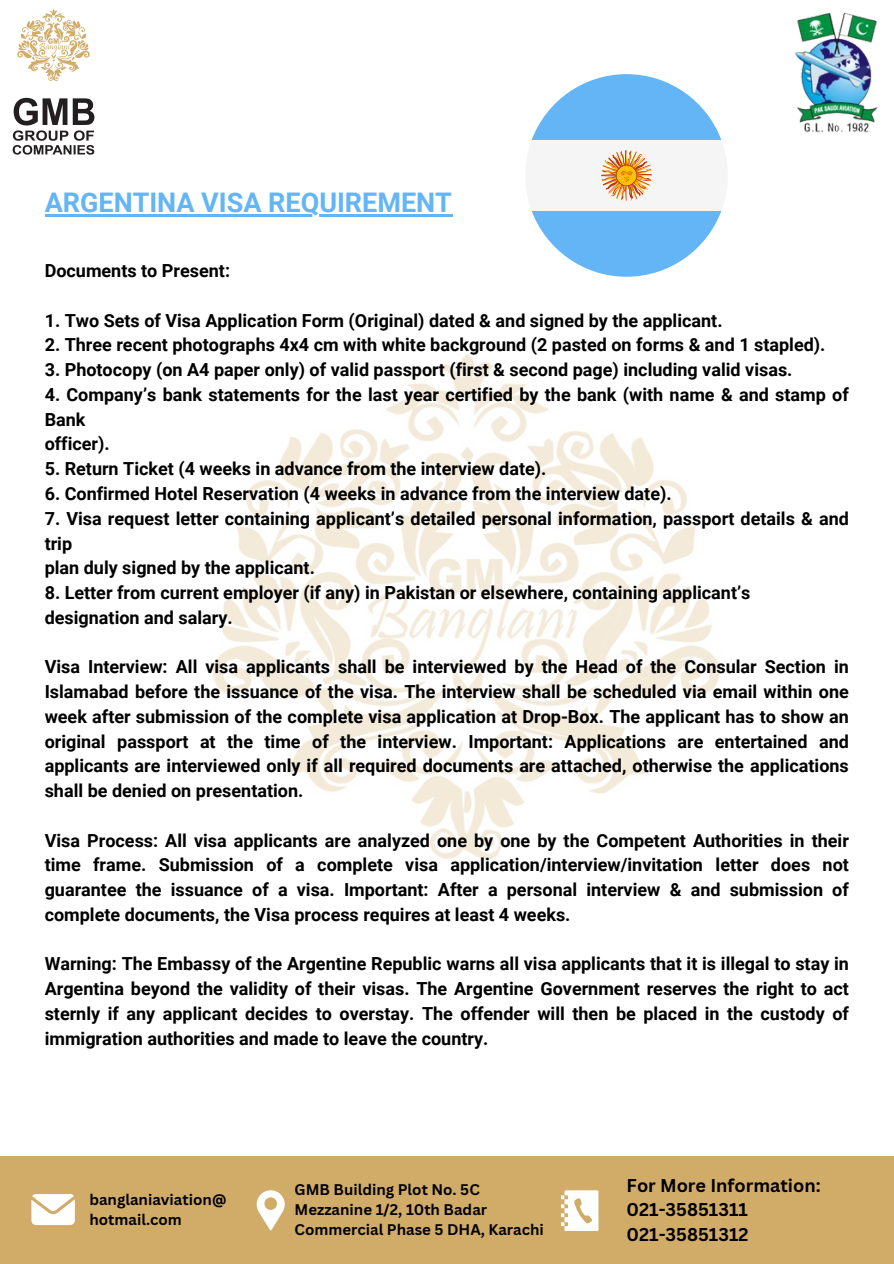
<style>
.page{position:relative;width:894px;height:1264px;background:#fff}
.page>*{position:absolute;margin:0;border:0;box-sizing:border-box;transform-origin:0 0}
.t1{font:700 27px "Roboto";color:#64b5f6}
.t2{font:700 18px/24.8px "Roboto";color:#000;text-align:justify}
.t3{font:700 18px "Canva Sans";color:#000}
.t4{font:700 15px/20.2px "Canva Sans";color:#000}
</style>
<div class="page">
<img style="left:213px;top:354px;width:507px;height:506px">
<img style="left:12px;top:9px;width:83px;height:146px">
<img style="left:795px;top:12px;width:83px;height:121px">
<div style="left:0;top:1155px;width:893px;height:108px;background:#d1ac69"></div>
<svg style="left:256px;top:1190px;width:29px;height:40px"></svg>
<svg style="left:31px;top:1194px;width:44px;height:30px"></svg>
<svg style="left:561px;top:1190px;width:37px;height:40px"></svg>
<svg style="left:531px;top:74px;width:191px;height:203px"></svg>
<hr style="left:45px;top:214px;width:407px;height:2px;background:#64b5f6">
<p class="t1" style="left:45px;top:187px;width:408px">ARGENTINA VISA REQUIREMENT</p>
<p class="t2" style="left:45px;top:258px;width:187px">Documents to Present:</p>
<p class="t2" style="left:45px;top:308px;width:679px">1. Two Sets of Visa Application Form (Original) dated &amp; and signed by the applicant.</p>
<p class="t2" style="left:45px;top:333px;width:782px">2. Three recent photographs 4x4 cm with white background (2 pasted on forms &amp; and 1 stapled).</p>
<p class="t2" style="left:45px;top:357px;width:749px">3. Photocopy (on A4 paper only) of valid passport (first &amp; second page) including valid visas.</p>
<p class="t2" style="left:45px;top:382px;width:805px">4. Company’s bank statements for the last year certified by the bank (with name &amp; and stamp of<br>Bank</p>
<p class="t2" style="left:45px;top:432px;width:67px">officer).</p>
<p class="t2" style="left:45px;top:456px;width:503px">5. Return Ticket (4 weeks in advance from the interview date).</p>
<p class="t2" style="left:45px;top:481px;width:628px">6. Confirmed Hotel Reservation (4 weeks in advance from the interview date).</p>
<p class="t2" style="left:45px;top:506px;width:805px">7. Visa request letter containing applicant’s detailed personal information, passport details &amp; and trip</p>
<p class="t2" style="left:45px;top:555px;width:272px">plan duly signed by the applicant.</p>
<p class="t2" style="left:45px;top:580px;width:707px">8. Letter from current employer (if any) in Pakistan or elsewhere, containing applicant’s</p>
<p class="t2" style="left:45px;top:605px;width:189px">designation and salary.</p>
<p class="t2" style="left:45px;top:654px;width:805px">Visa Interview: All visa applicants shall be interviewed by the Head of the Consular Section in Islamabad before the issuance of the visa. The interview shall be scheduled via email within one week after submission of the complete visa application at Drop-Box. The applicant has to show an original passport at the time of the interview. Important: Applications are entertained and applicants are interviewed only if all required documents are attached, otherwise the applications shall be denied on presentation.</p>
<p class="t2" style="left:45px;top:828px;width:805px">Visa Process: All visa applicants are analyzed one by one by the Competent Authorities in their time frame. Submission of a complete visa application/interview/invitation letter does not guarantee the issuance of a visa. Important: After a personal interview &amp; and submission of complete documents, the Visa process requires at least 4 weeks.</p>
<p class="t2" style="left:45px;top:951px;width:805px">Warning: The Embassy of the Argentine Republic warns all visa applicants that it is illegal to stay in Argentina beyond the validity of their visas. The Argentine Government reserves the right to act sternly if any applicant decides to overstay. The offender will then be placed in the custody of immigration authorities and made to leave the country.</p>
<p class="t4" style="left:89px;top:1188px;width:138px">banglaniaviation@ hotmail.com</p>
<p class="t4" style="left:294px;top:1178px;width:251px">GMB Building Plot No. 5C<br>Mezzanine 1/2, 10th Badar<br>Commercial Phase 5 DHA, Karachi</p>
<p class="t3" style="left:626px;top:1172px;width:195px">For More Information:</p>
<p class="t3" style="left:626px;top:1196px;width:123px">021-35851311</p>
<p class="t3" style="left:626px;top:1221px;width:123px">021-35851312</p>
</div>
